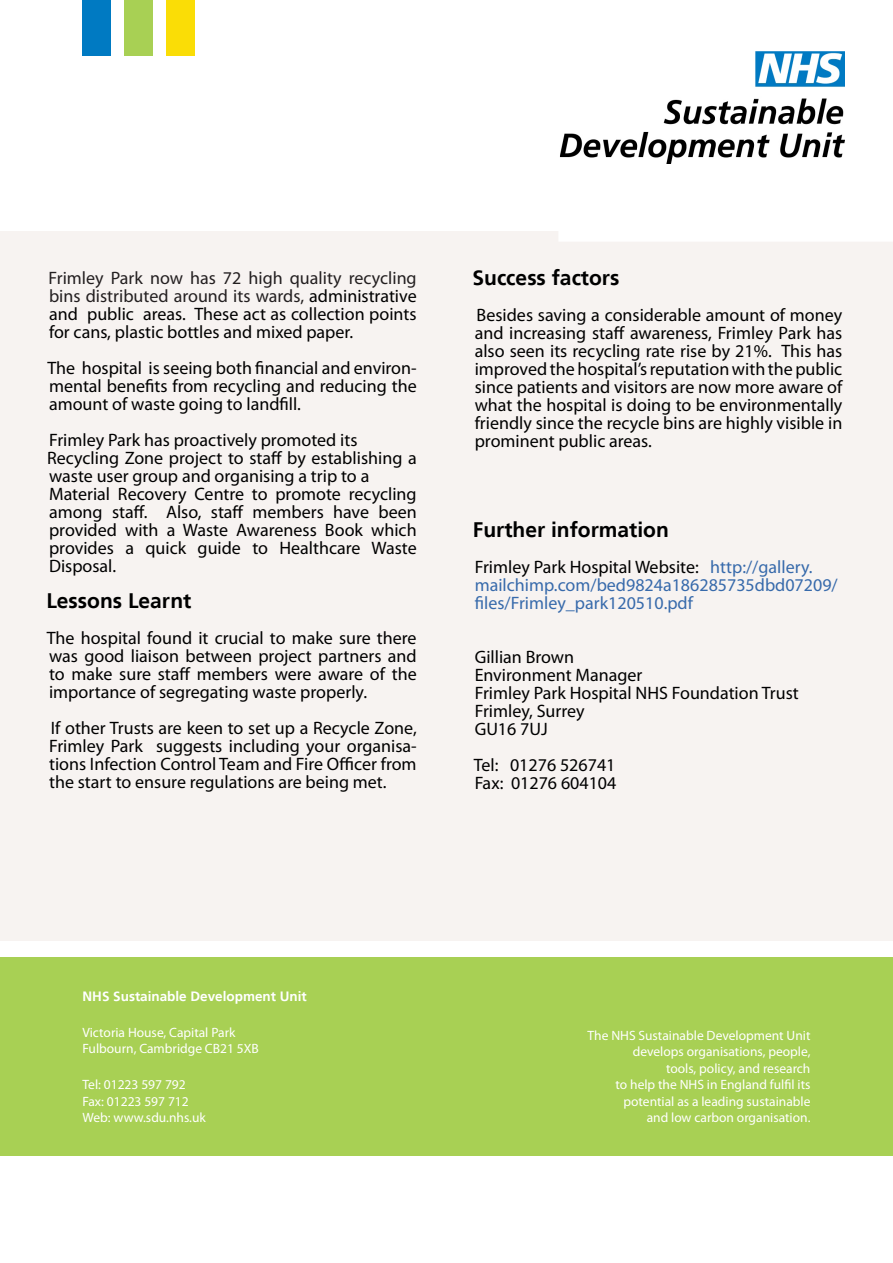
<style>
.page{position:relative;width:893px;height:1263px;background:#fff}
.page>*{position:absolute;margin:0;border:0;box-sizing:border-box;transform-origin:0 0}
.t1{font:700 21px "Frutiger";color:#000}
.Quotee{font:18px/18px "Myriad Pro";color:#000;text-align:justify}
.t2{font:18px/18px "Myriad Pro";color:#376aab}
.t3{font:13.5px/16.5px "Myriad Pro";color:#fff}
.t4{font:700 13.5px "Frutiger";color:#fff}
.s1{color:#231f20}
.s2{color:#000}
</style>
<div class="page">
<div style="left:83px;top:0;width:28px;height:55px;background:#007ac2"></div>
<div style="left:124px;top:0;width:29px;height:55px;background:#a8d054"></div>
<div style="left:166px;top:0;width:29px;height:55px;background:#fadd06"></div>
<div style="left:0;top:231px;width:893px;height:710px;background:#f7f3f1"></div>
<div style="left:0;top:957px;width:893px;height:198px;background:#a8d054"></div>
<svg style="left:559px;top:51px;width:334px;height:190px"></svg>
<p class="Quotee" style="left:48px;top:269px;width:370px"><span class="s1">Frimley Park now has 72 high quality recycling bins distributed around its wards,</span> administrative and public areas. These act as collection points for cans, plastic bottles and mixed paper.</p>
<p class="Quotee" style="left:47px;top:359px;width:371px">The hospital is seeing both financial and environ&shy;mental benefits from recycling and reducing the amount of waste going to landfill.</p>
<p class="Quotee" style="left:47px;top:431px;width:371px;text-align:left">Frimley Park has proactively promoted its Recycling Zone project to staff by establishing a waste user group and organising a trip to a Material Recovery Centre to promote recycling among staff. Also, staff members have been provided with a Waste Awareness Book which provides a quick guide to Healthcare Waste Disposal.</p>
<p class="t1" style="left:46px;top:589px;width:147px">Lessons Learnt</p>
<p class="Quotee" style="left:47px;top:629px;width:371px">The hospital found it crucial to make sure there was good liaison between project partners and to make sure staff members were aware of the importance of segregating waste properly.</p>
<p class="Quotee" style="left:49px;top:719px;width:369px">If other Trusts are keen to set up a Recycle Zone, Frimley Park suggests including your organisa&shy;tions Infection Control Team and Fire Officer from the start to ensure regulations are being met.</p>
<p class="t1" style="left:472px;top:266px;width:148px">Success factors</p>
<p class="Quotee" style="left:475px;top:306px;width:369px">Besides saving a considerable amount of money and increasing staff awareness, Frimley Park has also seen its recycling rate rise by 21%. This has improved the hospital’s reputation with the public since patients and visitors are now more aware of what the hospital is doing to be environmentally friendly since the recycle bins are highly visible in prominent public areas.</p>
<p class="t1" style="left:473px;top:518px;width:198px">Further information</p>
<p class="t2" style="left:475px;top:558px;width:365px"><span class="s2">Frimley Park Hospital Website:</span> http://gallery. mailchimp.com/bed9824a186285735dbd07209/ files/Frimley_park120510.pdf</p>
<p class="Quotee" style="left:475px;top:648px;width:326px;text-align:left">Gillian Brown<br>Environment Manager<br>Frimley Park Hospital NHS Foundation Trust<br>Frimley, Surrey<br>GU16 7UJ</p>
<p class="Quotee" style="left:474px;top:756px;width:144px">Tel: 01276 526741<br>Fax: 01276 604104</p>
<p class="t4" style="left:82px;top:988px;width:226px">NHS Sustainable Development Unit</p>
<p class="t3" style="left:82px;top:1024px;width:154px">Victoria House, Capital Park</p>
<p class="t3" style="left:82px;top:1040px;width:178px">Fulbourn, Cambridge CB21 5XB</p>
<p class="t3" style="left:82px;top:1076px;width:125px">Tel: 01223 597 792<br>Fax: 01223 597 712<br>Web: www.sdu.nhs.uk</p>
<p class="t3" style="left:588px;top:1027px;width:224px">The NHS Sustainable Development Unit</p>
<p class="t3" style="left:633px;top:1043px;width:179px">develops organisations, people,</p>
<p class="t3" style="left:666px;top:1060px;width:146px">tools, policy, and research</p>
<p class="t3" style="left:615px;top:1076px;width:196px">to help the NHS in England fulfil its</p>
<p class="t3" style="left:623px;top:1093px;width:188px">potential as a leading sustainable</p>
<p class="t3" style="left:647px;top:1109px;width:165px">and low carbon organisation.</p>
</div>
